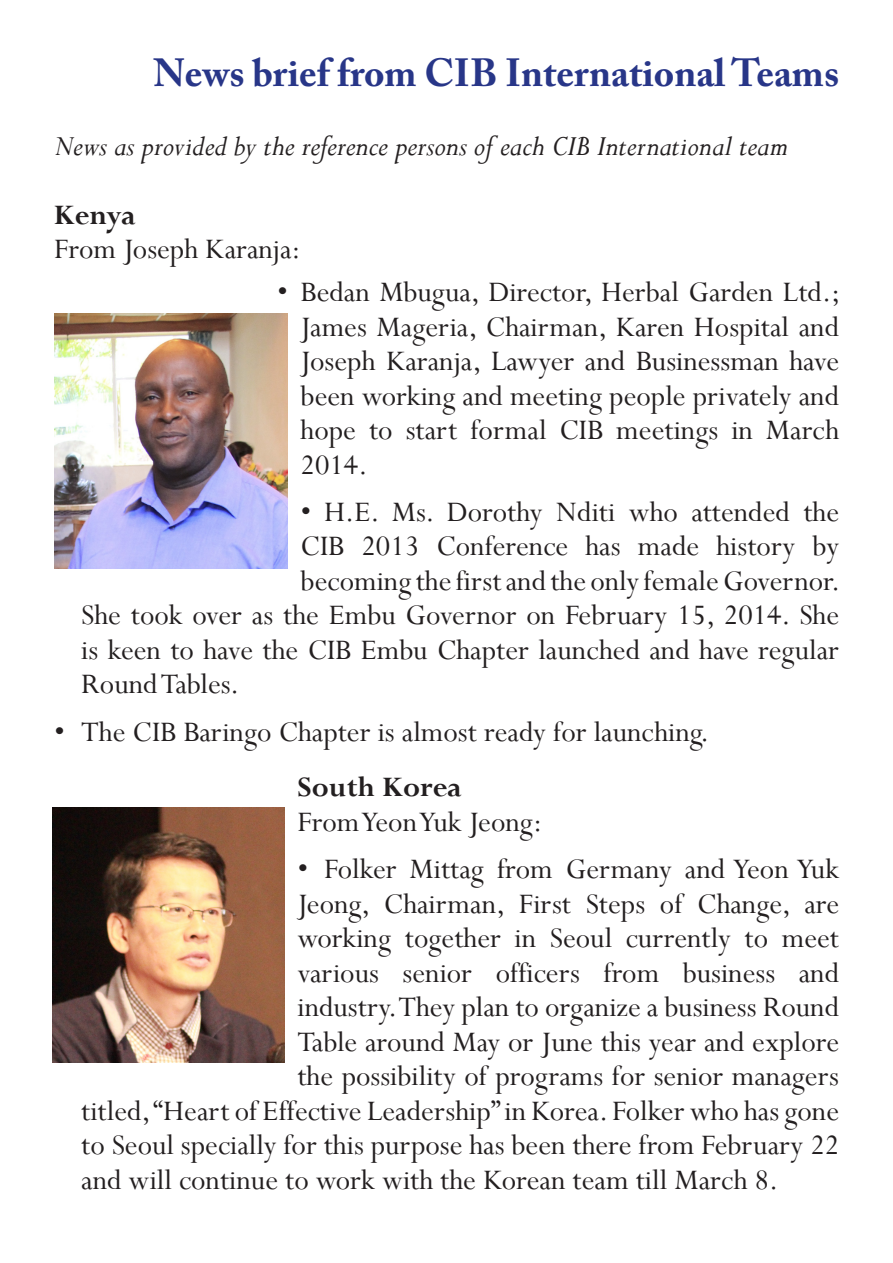
<style>
.page{position:relative;width:893px;height:1263px;background:#fff}
.page>*{position:absolute;margin:0;border:0;box-sizing:border-box;transform-origin:0 0}
.t1{font:700 39px "Adobe Caslon Pro";color:#283688}
.t2{font:31.5px/34.5px "Perpetua";color:#231f20;text-align:justify}
.t3{font:italic 31.5px "Perpetua";color:#231f20}
.t4{font:700 31.5px "Perpetua";color:#231f20}
</style>
<div class="page">
<img style="left:54px;top:314px;width:234px;height:255px">
<img style="left:53px;top:808px;width:232px;height:255px">
<p class="t1" style="left:154px;top:49px;width:687px">News brief from CIB International Teams</p>
<p class="t3" style="left:54px;top:126px;width:735px">News as provided by the reference persons of each CIB International team</p>
<p class="t4" style="left:54px;top:195px;width:83px">Kenya</p>
<p class="t2" style="left:54px;top:231px;width:248px">From Joseph Karanja:</p>
<p class="t2" style="left:301px;top:274px;width:541px;text-indent:-24px">• Bedan Mbugua, Director, Herbal Garden Ltd.; James Mageria, Chairman, Karen Hospital and Joseph Karanja, Lawyer and Businessman have been working and meeting people privately and hope to start formal CIB meetings in March 2014.</p>
<p class="t2" style="left:301px;top:494px;width:540px">• H.E. Ms. Dorothy Nditi who attended the</p>
<p class="t2" style="left:301px;top:528px;width:540px">CIB 2013 Conference has made history by</p>
<p class="t2" style="left:301px;top:563px;width:541px">becoming the first and the only female Governor.</p>
<p class="t2" style="left:81px;top:597px;width:759px">She took over as the Embu Governor on February 15, 2014. She</p>
<p class="t2" style="left:81px;top:632px;width:759px">is keen to have the CIB Embu Chapter launched and have regular</p>
<p class="t2" style="left:81px;top:666px;width:160px">Round Tables.</p>
<p class="t2" style="left:54px;top:714px;width:657px">• The CIB Baringo Chapter is almost ready for launching.</p>
<p class="t4" style="left:297px;top:767px;width:166px">South Korea</p>
<p class="t2" style="left:297px;top:804px;width:246px">From Yeon Yuk Jeong:</p>
<p class="t2" style="left:297px;top:851px;width:543px">• Folker Mittag from Germany and Yeon Yuk</p>
<p class="t2" style="left:297px;top:886px;width:543px">Jeong, Chairman, First Steps of Change, are</p>
<p class="t2" style="left:297px;top:920px;width:543px">working together in Seoul currently to meet</p>
<p class="t2" style="left:297px;top:955px;width:543px">various senior officers from business and</p>
<p class="t2" style="left:297px;top:989px;width:543px">industry. They plan to organize a business Round</p>
<p class="t2" style="left:297px;top:1024px;width:543px">Table around May or June this year and explore</p>
<p class="t2" style="left:297px;top:1058px;width:543px">the possibility of programs for senior managers</p>
<p class="t2" style="left:81px;top:1093px;width:759px">titled, “Heart of Effective Leadership” in Korea. Folker who has gone</p>
<p class="t2" style="left:81px;top:1127px;width:759px">to Seoul specially for this purpose has been there from February 22</p>
<p class="t2" style="left:81px;top:1162px;width:699px">and will continue to work with the Korean team till March 8.</p>
</div>
